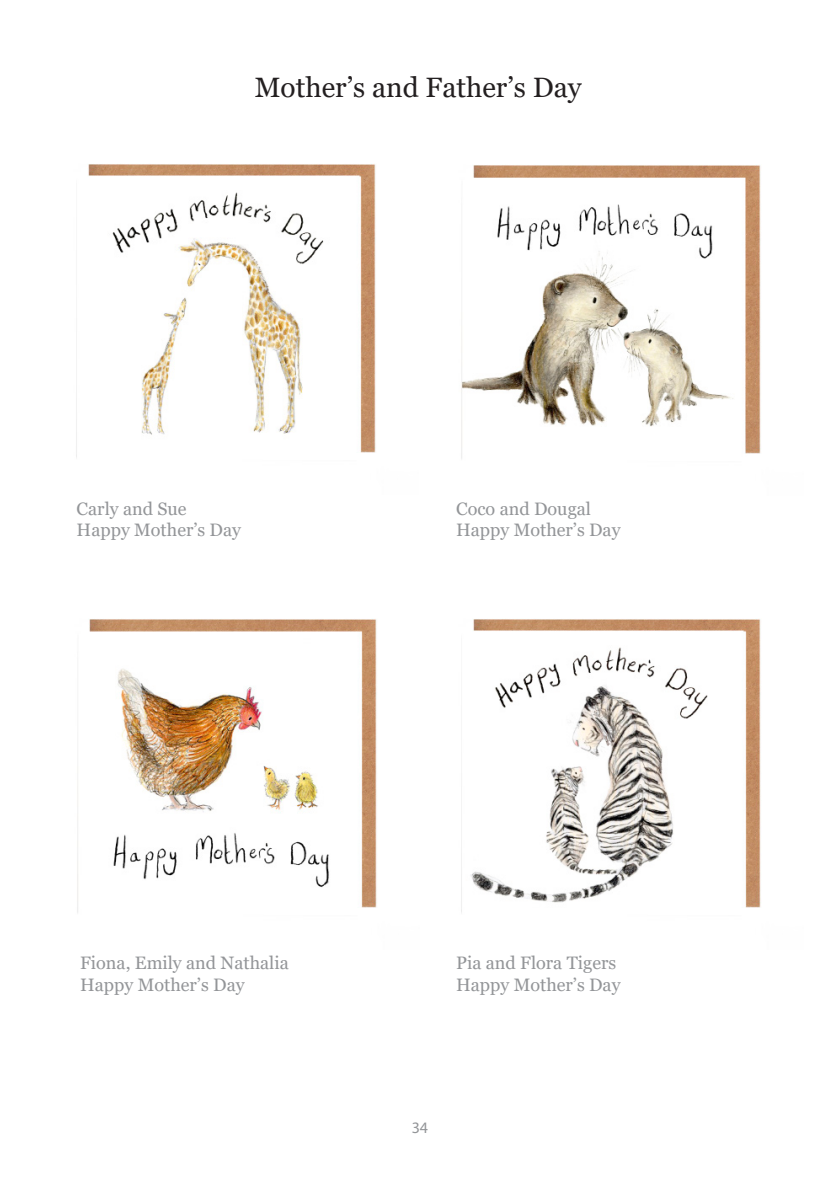
<style>
.page{position:relative;width:840px;height:1191px;background:#fff}
.page>*{position:absolute;margin:0;border:0;box-sizing:border-box;transform-origin:0 0}
.t1{font:28px "Georgia";color:#231f20}
.t2{font:18px "Georgia";color:#939598}
.t3{font:16px "Myriad Pro";color:#939598}
</style>
<div class="page">
<img style="left:77px;top:619px;width:300px;height:294px">
<img style="left:76px;top:164px;width:300px;height:294px">
<img style="left:461px;top:165px;width:300px;height:294px">
<img style="left:461px;top:619px;width:300px;height:294px">
<p class="t1" style="left:254px;top:70px;width:328px">Mother’s and Father’s Day</p>
<p class="t2" style="left:77px;top:498px;width:111px">Carly and Sue</p>
<p class="t2" style="left:77px;top:519px;width:166px">Happy Mother’s Day</p>
<p class="t2" style="left:456px;top:498px;width:136px">Coco and Dougal</p>
<p class="t2" style="left:456px;top:519px;width:166px">Happy Mother’s Day</p>
<p class="t2" style="left:80px;top:952px;width:210px">Fiona, Emily and Nathalia</p>
<p class="t2" style="left:80px;top:973px;width:166px">Happy Mother’s Day</p>
<p class="t2" style="left:456px;top:952px;width:161px">Pia and Flora Tigers</p>
<p class="t2" style="left:456px;top:973px;width:166px">Happy Mother’s Day</p>
<p class="t3" style="left:411px;top:1117px;width:18px">34</p>
</div>
